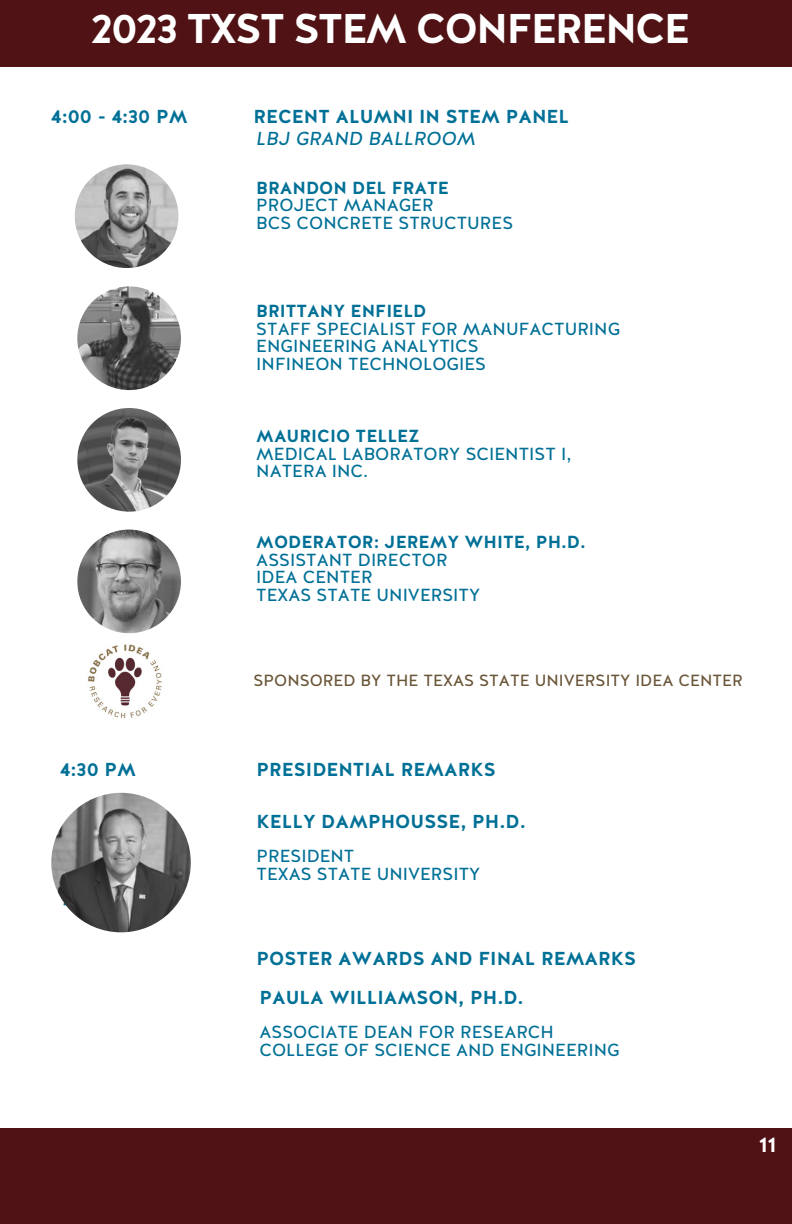
<style>
.page{position:relative;width:792px;height:1224px;background:#fff}
.page>*{position:absolute;margin:0;border:0;box-sizing:border-box;transform-origin:0 0}
.t1{font:700 41.4px "Halis GR";letter-spacing:-.05em;color:#fff}
.t2{font:700 21.4px "Halis GR";color:#fff}
.t3{font:700 18.8px "Halis GR";color:#007096}
.t4{font:italic 18.8px "Halis GR";color:#007096}
.t5{font:17.4px/17.4px "Halis GR";color:#007096}
.t6{font:700 17.4px "Halis GR";color:#007096}
.t7{font:16.2px "Halis GR";color:#6a5638}
</style>
<div class="page">
<div style="left:0;top:0;width:792px;height:67px;background:#501214"></div>
<img style="left:51px;top:793px;width:140px;height:139px;border-radius:50%">
<img style="left:88px;top:644px;width:74px;height:75px">
<img style="left:75px;top:164px;width:103px;height:104px;border-radius:50%">
<img style="left:77px;top:286px;width:104px;height:104px;border-radius:50%">
<img style="left:77px;top:408px;width:104px;height:104px;border-radius:50%">
<img style="left:77px;top:530px;width:104px;height:103px;border-radius:50%">
<div style="left:0;top:1128px;width:792px;height:96px;background:#501214"></div>
<h1 class="t1" style="left:91px;top:10px;width:601px">2023 TXST STEM CONFERENCE</h1>
<p class="t3" style="left:51px;top:108px;width:138px">4:00 - 4:30 PM</p>
<p class="t3" style="left:60px;top:761px;width:78px">4:30 PM</p>
<p class="t3" style="left:253px;top:108px;width:317px">RECENT ALUMNI IN STEM PANEL</p>
<p class="t4" style="left:256px;top:130px;width:221px">LBJ GRAND BALLROOM</p>
<p class="t6" style="left:256px;top:180px;width:194px">BRANDON DEL FRATE</p>
<p class="t5" style="left:256px;top:198px;width:258px">PROJECT MANAGER<br>BCS CONCRETE STRUCTURES</p>
<p class="t6" style="left:256px;top:303px;width:172px">BRITTANY ENFIELD</p>
<p class="t5" style="left:256px;top:322px;width:365px">STAFF SPECIALIST FOR MANUFACTURING<br>ENGINEERING ANALYTICS<br>INFINEON TECHNOLOGIES</p>
<p class="t6" style="left:256px;top:428px;width:165px">MAURICIO TELLEZ</p>
<p class="t5" style="left:256px;top:447px;width:317px">MEDICAL LABORATORY SCIENTIST I,<br>NATERA INC.</p>
<p class="t6" style="left:256px;top:534px;width:331px">MODERATOR: JEREMY WHITE, PH.D.</p>
<p class="t5" style="left:256px;top:553px;width:225px">ASSISTANT DIRECTOR<br>IDEA CENTER<br>TEXAS STATE UNIVERSITY</p>
<p class="t7" style="left:253px;top:673px;width:491px">SPONSORED BY THE TEXAS STATE UNIVERSITY IDEA CENTER</p>
<p class="t3" style="left:257px;top:761px;width:241px">PRESIDENTIAL REMARKS</p>
<p class="t3" style="left:257px;top:813px;width:271px">KELLY DAMPHOUSSE, PH.D.</p>
<p class="t5" style="left:257px;top:849px;width:225px">PRESIDENT<br>TEXAS STATE UNIVERSITY</p>
<p class="t3" style="left:257px;top:950px;width:381px">POSTER AWARDS AND FINAL REMARKS</p>
<p class="t3" style="left:259px;top:989px;width:266px">PAULA WILLIAMSON, PH.D.</p>
<p class="t5" style="left:259px;top:1025px;width:362px">ASSOCIATE DEAN FOR RESEARCH<br>COLLEGE OF SCIENCE AND ENGINEERING</p>
<p class="t2" style="left:759px;top:1135px;width:19px">11</p>
</div>
